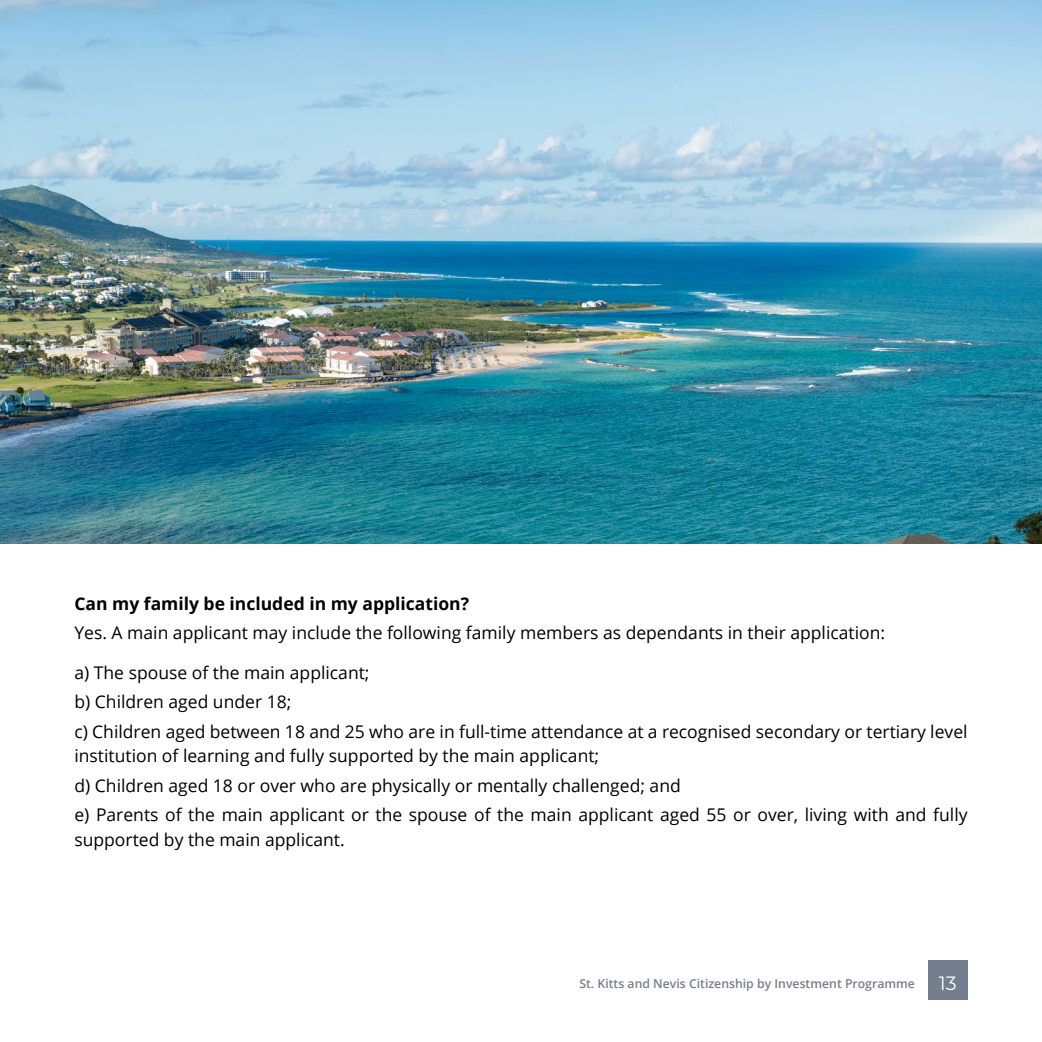
<style>
.page{position:relative;width:1042px;height:1042px;background:#fff}
.page>*{position:absolute;margin:0;border:0;box-sizing:border-box;transform-origin:0 0}
.t1{font:17.5px/29.4px "Open Sans";color:#000}
.t2{font:700 17.5px "Open Sans";color:#000}
.t3{font:600 12.25px "Open Sans";color:#757e8e}
.s1{font-family:"Montserrat";font-weight:400;font-size:19.25px;color:#fff}
</style>
<div class="page">
<div style="left:928px;top:960px;width:39px;height:40px;background:#757e8e"></div>
<img style="left:0;top:0;width:1042px;height:543px">
<p class="t2" style="left:74px;top:591px;width:396px">Can my family be included in my application?</p>
<p class="t1" style="left:74px;top:618px;width:812px">Yes. A main applicant may include the following family members as dependants in their application:</p>
<p class="t1" style="left:74px;top:657px;width:894px">a) The spouse of the main applicant;<br>b) Children aged under 18;<br>c) Children aged between 18 and 25 who are in full-time attendance at a recognised secondary or tertiary level</p>
<p class="t1" style="left:74px;top:740px;width:894px">institution of learning and fully supported by the main applicant;<br>d) Children aged 18 or over who are physically or mentally challenged; and<br>e) Parents of the main applicant or the spouse of the main applicant aged 55 or over, living with and fully</p>
<p class="t1" style="left:74px;top:824px;width:272px">supported by the main applicant.</p>
<p class="t3" style="left:579px;top:975px;width:379px">St. Kitts and Nevis Citizenship by Investment Programme <span class="s1">13</span></p>
</div>
